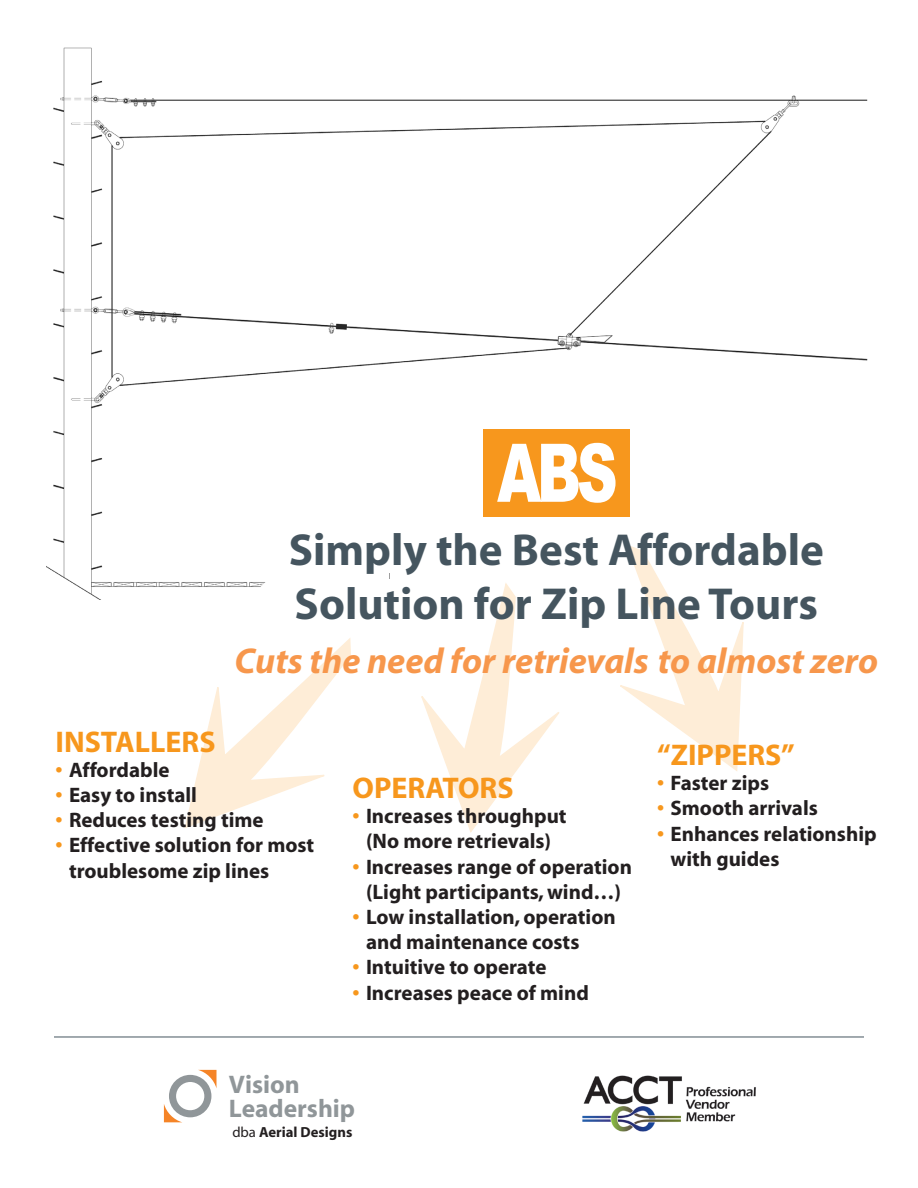
<style>
.page{position:relative;width:918px;height:1188px;background:#fff}
.page>*{position:absolute;margin:0;border:0;box-sizing:border-box;transform-origin:0 0}
.t1{font:700 45px/54px "Myriad";color:#45555f}
.t2{font:italic 700 36px "Myriad";color:#f7974c}
.t3{font:700 30px "Myriad";color:#f7971d}
.t4{font:700 25.5px/23.9px "Myriad";color:#909699}
.t5{font:700 21px/25.2px "Myriad";color:#231f20}
.t6{font:700 14.7px "Myriad";color:#231f20}
.s1{color:#f7971d}
.s2{font-weight:400}
</style>
<div class="page">
<img style="left:46px;top:47px;width:822px;height:552px">
<svg style="left:420px;top:584px;width:146px;height:249px"></svg>
<svg style="left:619px;top:546px;width:126px;height:225px"></svg>
<svg style="left:184px;top:639px;width:167px;height:189px"></svg>
<div style="left:483px;top:429px;width:147px;height:88px;background:#f7971d"></div>
<svg style="left:497px;top:443px;width:119px;height:60px"></svg>
<img style="left:582px;top:1075px;width:174px;height:57px">
<svg style="left:164px;top:1070px;width:53px;height:52px"></svg>
<hr style="left:54px;top:1037px;width:810px;height:1px;background:#45555f">
<p class="t1" style="left:289px;top:524px;width:536px">Simply the Best Affordable<br>Solution for Zip Line Tours</p>
<p class="t2" style="left:234px;top:642px;width:645px">Cuts the need for retrievals to almost zero</p>
<p class="t3" style="left:56px;top:726px;width:162px">INSTALLERS</p>
<p class="t5" style="left:56px;top:758px;width:116px"><span class="s1">•</span> Affordable</p>
<p class="t5" style="left:56px;top:783px;width:143px"><span class="s1">•</span> Easy to install</p>
<p class="t5" style="left:56px;top:808px;width:210px"><span class="s1">•</span> Reduces testing time</p>
<p class="t5" style="left:69px;top:833px;width:247px;text-indent:-14px"><span class="s1">•</span> Effective solution for most troublesome zip lines</p>
<p class="t3" style="left:352px;top:772px;width:163px">OPERATORS</p>
<p class="t5" style="left:352px;top:804px;width:216px;text-align:center"><span class="s1">•</span> Increases throughput (No more retrievals)</p>
<p class="t5" style="left:352px;top:855px;width:281px;text-align:center"><span class="s1">•</span> Increases range of operation (Light participants, wind…)</p>
<p class="t5" style="left:366px;top:905px;width:251px;text-indent:-14px"><span class="s1">•</span> Low installation, operation and maintenance costs</p>
<p class="t5" style="left:352px;top:955px;width:196px"><span class="s1">•</span> Intuitive to operate</p>
<p class="t5" style="left:352px;top:981px;width:238px"><span class="s1">•</span> Increases peace of mind</p>
<p class="t3" style="left:657px;top:739px;width:139px">“ZIPPERS”</p>
<p class="t5" style="left:657px;top:771px;width:114px"><span class="s1">•</span> Faster zips</p>
<p class="t5" style="left:657px;top:796px;width:162px"><span class="s1">•</span> Smooth arrivals</p>
<p class="t5" style="left:670px;top:822px;width:208px;text-indent:-14px"><span class="s1">•</span> Enhances relationship with guides</p>
<p class="t4" style="left:229px;top:1073px;width:128px">Vision<br>Leadership</p>
<p class="t6" style="left:232px;top:1125px;width:122px"><span class="s2">dba</span> Aerial Designs</p>
</div>
